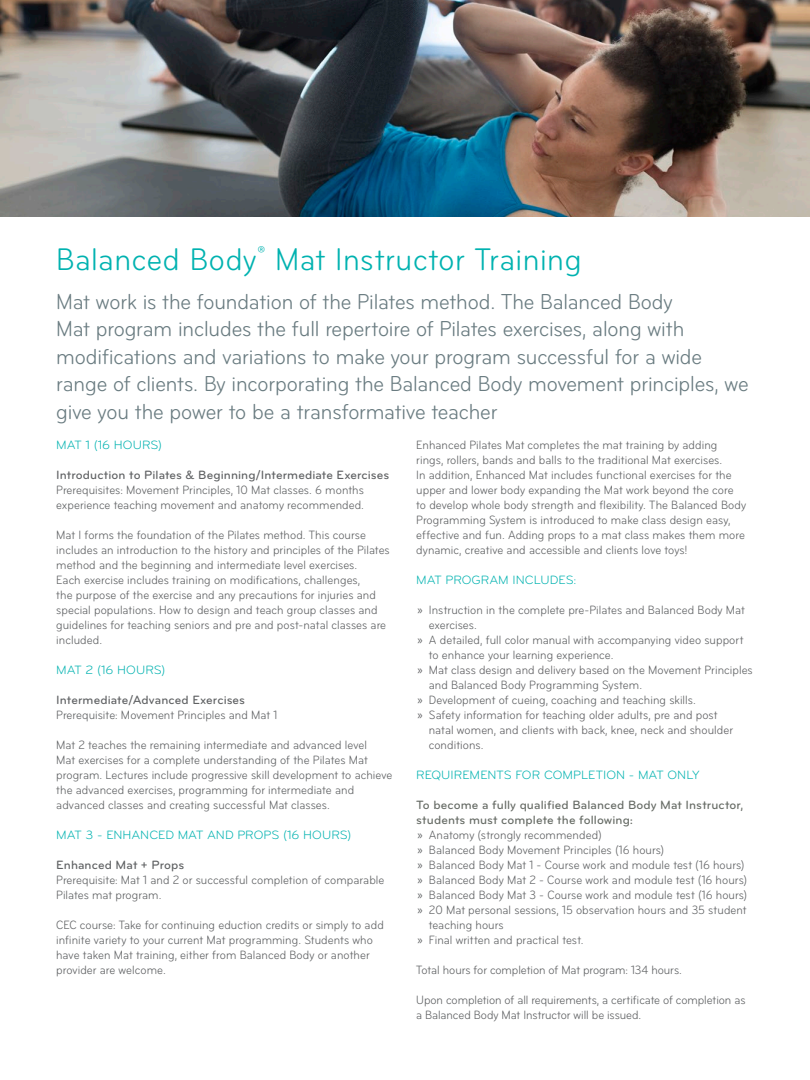
<style>
.page{position:relative;width:810px;height:1080px;background:#fff}
.page>*{position:absolute;margin:0;border:0;box-sizing:border-box;transform-origin:0 0}
.Header_1{font:condensed 32.5px "Bryant";letter-spacing:.015em;color:#00b2b0}
.Intro_Paragraph{font:condensed 22.5px/27.5px "Bryant";letter-spacing:-.005em;color:#6a7c81}
.Body_Text{font:condensed 12.5px/15px "Bryant";letter-spacing:.005em;color:#5f6163}
.t1{font:condensed 12.5px/15px "Bryant";letter-spacing:.005em;color:#5f5f62}
.Header_3{font:12.5px "Bryant Pro";color:#00b2b0}
.Header_4{font:500 12.5px "Bryant Pro";letter-spacing:.005em;color:#5f6163}
.Header_4-2{font:500 12.5px/15px "Bryant Pro";letter-spacing:.01em;color:#666b65}
.s1{font-family:"Myriad Pro";font-stretch:normal}
.s2{font-family:"Myriad Pro";font-stretch:normal;color:#5f5f62}
.s3{color:#5f5f62}
</style>
<div class="page">
<img style="left:0;top:0;width:810px;height:217px">
<p class="Header_1" style="left:56px;top:240px;width:527px">Balanced Body<sup>®</sup> Mat Instructor Training</p>
<p class="Intro_Paragraph" style="left:56px;top:288px;width:694px">Mat work is the foundation of the Pilates method. The Balanced Body<br>Mat program includes the full repertoire of Pilates exercises, along with modifications and variations to make your program successful for a wide range of clients. By incorporating the Balanced Body movement principles, we give you the power to be a transformative teacher</p>
<p class="Header_3" style="left:56px;top:437px;width:107px">MAT 1 (16 HOURS)</p>
<p class="Header_4" style="left:56px;top:467px;width:334px">Introduction to Pilates &amp; Beginning/Intermediate Exercises</p>
<p class="Body_Text" style="left:56px;top:482px;width:309px">Prerequisites: Movement Principles, 10 Mat classes. 6 months experience teaching movement and anatomy recommended.</p>
<p class="Body_Text" style="left:56px;top:527px;width:335px">Mat I forms the foundation of the Pilates method. This course includes an introduction to the history and principles of the Pilates method and the beginning and intermediate level exercises.<br>Each exercise includes training on modifications, challenges,<br>the purpose of the exercise and any precautions for injuries and special populations. How to design and teach group classes and guidelines for teaching seniors and pre and post-natal classes are included.</p>
<p class="Header_3" style="left:56px;top:662px;width:111px">MAT 2 (16 HOURS)</p>
<p class="Header_4" style="left:56px;top:692px;width:190px">Intermediate/Advanced Exercises</p>
<p class="Body_Text" style="left:56px;top:707px;width:223px">Prerequisite: Movement Principles and Mat 1</p>
<p class="Body_Text" style="left:56px;top:737px;width:338px">Mat 2 teaches the remaining intermediate and advanced level<br>Mat exercises for a complete understanding of the Pilates Mat program. Lectures include progressive skill development to achieve the advanced exercises, programming for intermediate and advanced classes and creating successful Mat classes.</p>
<p class="Header_3" style="left:56px;top:827px;width:297px">MAT 3 - ENHANCED MAT AND PROPS (16 HOURS)</p>
<p class="Header_4" style="left:56px;top:857px;width:129px">Enhanced Mat + Props</p>
<p class="Body_Text" style="left:56px;top:872px;width:330px">Prerequisite: Mat 1 and 2 or successful completion of comparable<br>Pilates mat program.</p>
<p class="Body_Text" style="left:56px;top:917px;width:329px">CEC course: Take for continuing eduction credits or simply to add infinite variety to your current Mat programming. Students who have taken Mat training, either from Balanced Body or another provider are welcome.</p>
<p class="Body_Text" style="left:416px;top:437px;width:331px">Enhanced Pilates Mat completes the mat training by adding rings, rollers, bands and balls to the traditional Mat exercises.<br>In addition, Enhanced Mat includes functional exercises for the upper and lower body expanding the Mat work beyond the core to develop whole body strength and flexibility. The Balanced Body Programming System is introduced to make class design easy, effective and fun. Adding props to a mat class makes them more dynamic, creative and accessible and clients love toys!</p>
<p class="Header_3" style="left:416px;top:572px;width:162px">MAT PROGRAM INCLUDES:</p>
<p class="Body_Text" style="left:429px;top:602px;width:318px;text-indent:-11px"><span class="s1">»</span> Instruction in the complete pre-Pilates and Balanced Body Mat exercises.</p>
<p class="Body_Text" style="left:429px;top:632px;width:316px;text-indent:-11px"><span class="s1">»</span> A detailed, full color manual with accompanying video support to enhance your learning experience.</p>
<p class="Body_Text" style="left:429px;top:662px;width:326px;text-indent:-11px"><span class="s2">»</span> <span class="s3">Mat class design and delivery based on</span> the Movement Principles and Balanced Body Programming System.</p>
<p class="Body_Text" style="left:418px;top:692px;width:280px"><span class="s1">»</span> Development of cueing, coaching and teaching skills.</p>
<p class="t1" style="left:429px;top:707px;width:306px;text-indent:-11px"><span class="s1">»</span> Safety information for teaching older adults, pre and post natal women, and clients with back, knee, neck and shoulder conditions.</p>
<p class="Header_3" style="left:416px;top:767px;width:285px">REQUIREMENTS FOR COMPLETION - MAT ONLY</p>
<p class="Header_4-2" style="left:416px;top:797px;width:329px">To become a fully qualified Balanced Body Mat Instructor, students must complete the following:</p>
<p class="Body_Text" style="left:418px;top:827px;width:186px"><span class="s1">»</span> Anatomy (strongly recommended)</p>
<p class="Body_Text" style="left:418px;top:842px;width:248px"><span class="s1">»</span> Balanced Body Movement Principles (16 hours)</p>
<p class="Body_Text" style="left:418px;top:857px;width:329px"><span class="s1">»</span> Balanced Body Mat 1 - Course work and module test (16 hours)</p>
<p class="Body_Text" style="left:418px;top:872px;width:331px"><span class="s1">»</span> Balanced Body Mat 2 - Course work and module test (16 hours)</p>
<p class="Body_Text" style="left:418px;top:887px;width:331px"><span class="s1">»</span> Balanced Body Mat 3 - Course work and module test (16 hours)</p>
<p class="Body_Text" style="left:429px;top:902px;width:319px;text-indent:-11px"><span class="s1">»</span> 20 Mat personal sessions, 15 observation hours and 35 student teaching hours</p>
<p class="Body_Text" style="left:418px;top:932px;width:168px"><span class="s1">»</span> Final written and practical test.</p>
<p class="Body_Text" style="left:416px;top:962px;width:267px">Total hours for completion of Mat program: 134 hours.</p>
<p class="Body_Text" style="left:416px;top:992px;width:331px">Upon completion of all requirements, a certificate of completion as a Balanced Body Mat Instructor will be issued.</p>
</div>
